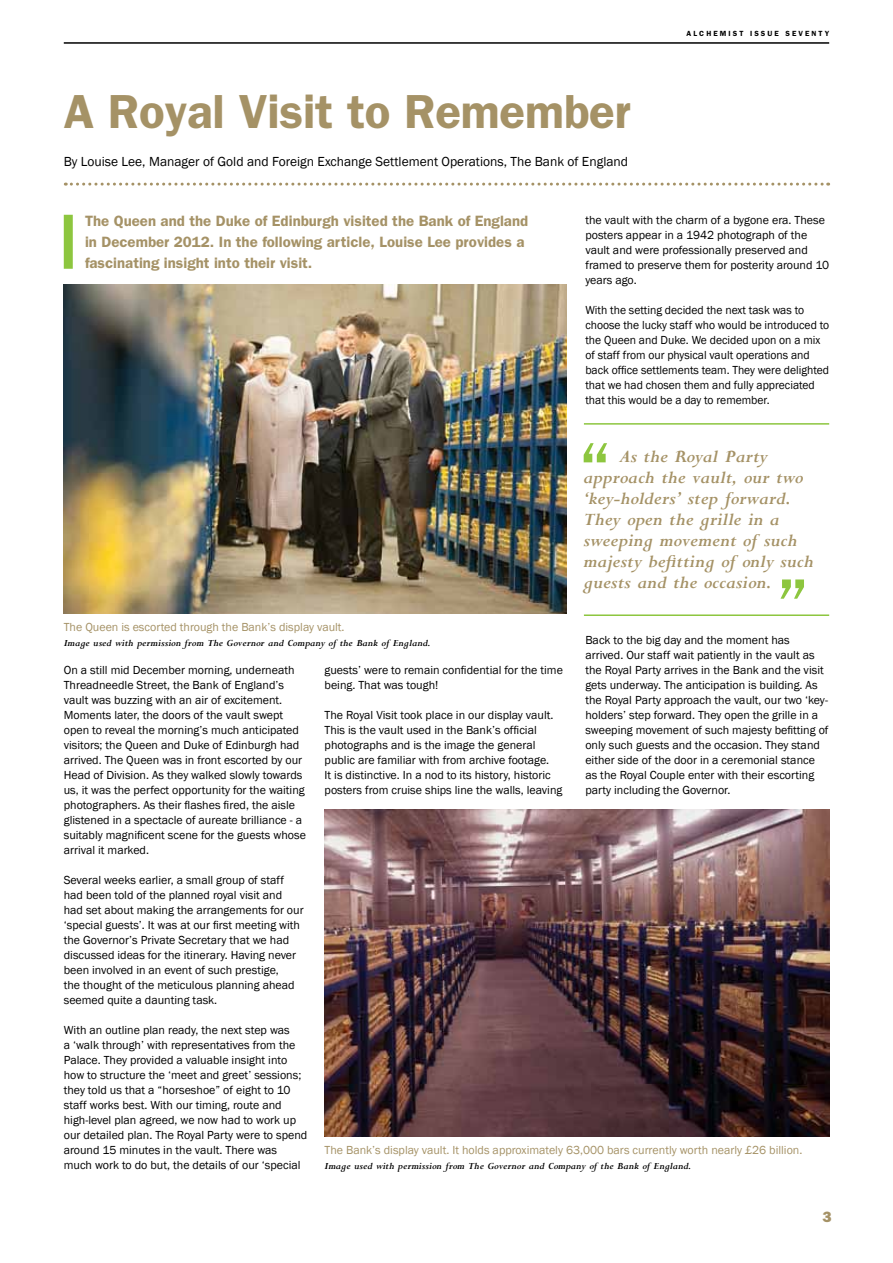
<style>
.page{position:relative;width:893px;height:1263px;background:#fff}
.page>*{position:absolute;margin:0;border:0;box-sizing:border-box;transform-origin:0 0}
.t1{font:90px "Franklin Gothic";color:#8dc63f}
.t2{font:600 48px "Franklin Gothic";letter-spacing:-.005em;color:#a59266}
.t3{font:italic 700 19.5px/21px "M Perpetua";color:#a59266}
.t4{font:600 15px/21px "Franklin Gothic";color:#a59266}
.t5{font:800 15px "Franklin Gothic";color:#a59266}
.t6{font:13.5px "Franklin Gothic";color:#000}
.t7{font:12px/15px "Franklin Gothic";color:#000}
.t8{font:12px "Franklin Gothic";color:#a59266}
.t9{font:italic 700 10.5px "M Perpetua";color:#000}
.t10{font:600 7.5px "Franklin Gothic";letter-spacing:.28em;color:#000}
</style>
<div class="page">
<hr style="left:64px;top:42px;width:765px;height:2px;background:#000">
<svg style="left:65px;top:183px;width:764px;height:3px"></svg>
<div style="left:64px;top:215px;width:9px;height:54px;background:#8dc63f"></div>
<img style="left:325px;top:809px;width:504px;height:327px">
<img style="left:64px;top:285px;width:503px;height:328px">
<hr style="left:584px;top:423px;width:245px;height:2px;background:#8dc63f">
<hr style="left:584px;top:614px;width:245px;height:2px;background:#8dc63f">
<h2 class="t2" style="left:64px;top:83px;width:568px">A Royal Visit to Remember</h2>
<p class="t6" style="left:64px;top:153px;width:566px">By Louise Lee, Manager of Gold and Foreign Exchange Settlement Operations, The Bank of England</p>
<p class="t10" style="left:686px;top:29px;width:144px">ALCHEMIST ISSUE SEVENTY</p>
<p class="t4" style="left:85px;top:210px;width:445px">The Queen and the Duke of Edinburgh visited the Bank of England in December 2012. In the following article, Louise Lee provides a fascinating insight into their visit.</p>
<p class="t7" style="left:585px;top:213px;width:245px">the vault with the charm of a bygone era. These posters appear in a 1942 photograph of the vault and were professionally preserved and framed to preserve them for posterity around 10 years ago.</p>
<p class="t7" style="left:585px;top:303px;width:245px">With the setting decided the next task was to choose the lucky staff who would be introduced to the Queen and Duke. We decided upon on a mix of staff from our physical vault operations and back office settlements team. They were delighted that we had chosen them and fully appreciated that this would be a day to remember.</p>
<h1 class="t1" style="left:577px;top:417px;width:38px">“</h1>
<h3 class="t3" style="left:584px;top:447px;width:232px;text-indent:35px">As the Royal Party approach the vault, our two ‘key-holders’ step forward.<br>They open the grille in a sweeping movement of such majesty befitting of only such guests and the occasion.</h3>
<h1 class="t1" style="left:811px;top:624px;width:38px;rotate:-180deg">“</h1>
<p class="t8" style="left:64px;top:620px;width:282px">The Queen is escorted through the Bank’s display vault.</p>
<p class="t9" style="left:64px;top:638px;width:368px">Image used with permission from The Governor and Company of the Bank of England.</p>
<p class="t7" style="left:585px;top:633px;width:245px">Back to the big day and the moment has arrived. Our staff wait patiently in the vault as the Royal Party arrives in the Bank and the visit gets underway. The anticipation is building. As the Royal Party approach the vault, our two ‘key&shy;holders’ step forward. They open the grille in a sweeping movement of such majesty befitting of only such guests and the occasion. They stand either side of the door in a ceremonial stance as the Royal Couple enter with their escorting party including the Governor.</p>
<p class="t7" style="left:325px;top:663px;width:240px">guests’ were to remain confidential for the time being. That was tough!</p>
<p class="t7" style="left:325px;top:708px;width:239px">The Royal Visit took place in our display vault.<br>This is the vault used in the Bank’s official photographs and is the image the general public are familiar with from archive footage.<br>It is distinctive. In a nod to its history, historic posters from cruise ships line the walls, leaving</p>
<p class="t7" style="left:64px;top:663px;width:244px">On a still mid December morning, underneath Threadneedle Street, the Bank of England’s vault was buzzing with an air of excitement.<br>Moments later, the doors of the vault swept open to reveal the morning’s much anticipated visitors; the Queen and Duke of Edinburgh had arrived. The Queen was in front escorted by our Head of Division. As they walked slowly towards us, it was the perfect opportunity for the waiting photographers. As their flashes fired, the aisle glistened in a spectacle of aureate brilliance - a suitably magnificent scene for the guests whose arrival it marked.</p>
<p class="t7" style="left:64px;top:873px;width:241px">Several weeks earlier, a small group of staff had been told of the planned royal visit and had set about making the arrangements for our ‘special guests’. It was at our first meeting with the Governor’s Private Secretary that we had discussed ideas for the itinerary. Having never been involved in an event of such prestige,<br>the thought of the meticulous planning ahead seemed quite a daunting task.</p>
<p class="t7" style="left:64px;top:1023px;width:245px">With an outline plan ready, the next step was<br>a ‘walk through’ with representatives from the Palace. They provided a valuable insight into how to structure the ‘meet and greet’ sessions; they told us that a “horseshoe” of eight to 10 staff works best. With our timing, route and high-level plan agreed, we now had to work up our detailed plan. The Royal Party were to spend around 15 minutes in the vault. There was much work to do but, the details of our ‘special</p>
<p class="t8" style="left:325px;top:1142px;width:479px">The Bank’s display vault. It holds approximately 63,000 bars currently worth nearly £26 billion.</p>
<p class="t9" style="left:325px;top:1160px;width:368px">Image used with permission from The Governor and Company of the Bank of England.</p>
<p class="t5" style="left:822px;top:1208px;width:10px">3</p>
</div>
